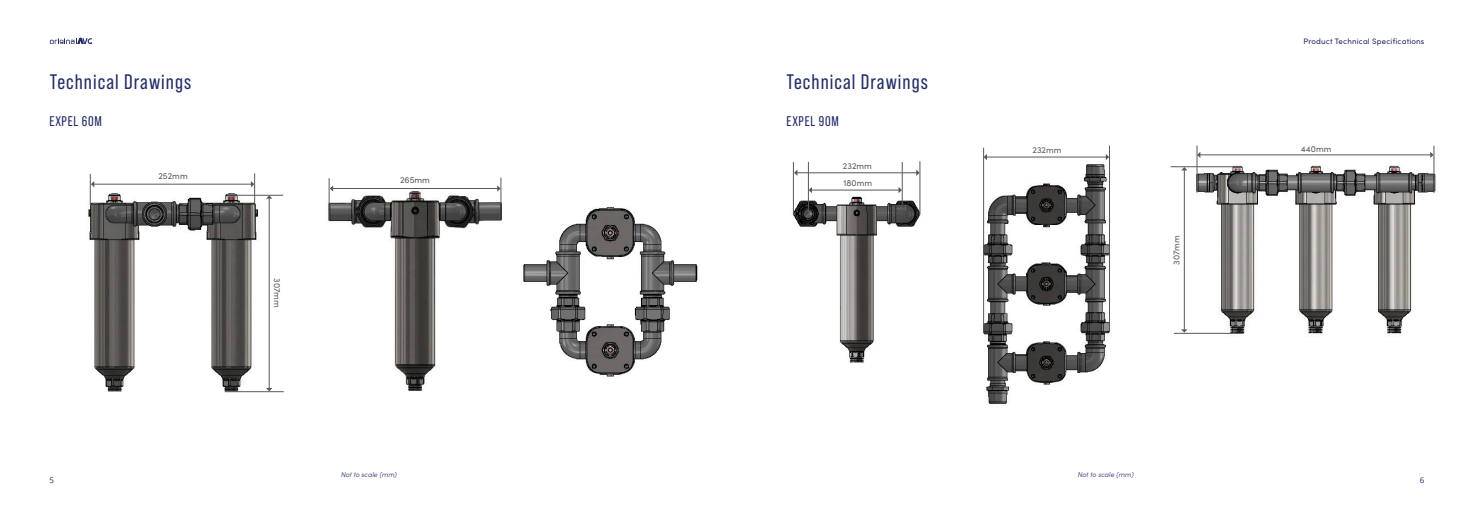
<style>
.page{position:relative;width:1474px;height:521px;background:#fff}
.page>*{position:absolute;margin:0;border:0;box-sizing:border-box;transform-origin:0 0}
.t1{font:21px "Bebas Neue Pro";letter-spacing:.05em;color:#242d68}
.t2{font:14px "Bebas Neue Pro";letter-spacing:.05em;color:#212a67}
.t3{font:8.75px/17.3px "Sofia Pro";color:#595a5c}
.t4{font:7.88px "Sofia Pro";letter-spacing:.025em;color:#212a67}
.t5{font:7.88px "Open Sans";color:#212a67}
.t6{font:italic 300 7px "Sofia Pro";letter-spacing:-.005em;color:#212a67}
</style>
<div class="page">
<svg style="left:50px;top:38px;width:42px;height:6px"></svg>
<img style="left:88px;top:184px;width:610px;height:209px">
<img style="left:792px;top:156px;width:644px;height:248px">
<hr style="left:90px;top:174px;width:1px;height:31px;background:#57585a">
<hr style="left:254px;top:173px;width:1px;height:31px;background:#57585a">
<hr style="left:94px;top:184px;width:157px;height:1px;background:#57585a">
<svg style="left:91px;top:181px;width:3px;height:6px"></svg>
<svg style="left:251px;top:181px;width:3px;height:6px"></svg>
<hr style="left:329px;top:178px;width:1px;height:43px;background:#57585a">
<hr style="left:500px;top:178px;width:1px;height:42px;background:#57585a">
<hr style="left:332px;top:188px;width:166px;height:1px;background:#57585a">
<svg style="left:330px;top:185px;width:3px;height:7px"></svg>
<svg style="left:497px;top:185px;width:3px;height:7px"></svg>
<hr style="left:793px;top:162px;width:1px;height:53px;background:#57585a">
<hr style="left:919px;top:161px;width:1px;height:54px;background:#57585a">
<hr style="left:797px;top:172px;width:119px;height:1px;background:#57585a">
<svg style="left:794px;top:170px;width:3px;height:6px"></svg>
<svg style="left:916px;top:170px;width:3px;height:6px"></svg>
<hr style="left:811px;top:190px;width:88px;height:1px;background:#57585a">
<svg style="left:809px;top:187px;width:3px;height:6px"></svg>
<svg style="left:898px;top:187px;width:4px;height:6px"></svg>
<hr style="left:808px;top:162px;width:1px;height:53px;background:#57585a">
<hr style="left:902px;top:162px;width:1px;height:53px;background:#57585a">
<hr style="left:983px;top:148px;width:1px;height:185px;background:#57585a">
<hr style="left:1109px;top:145px;width:1px;height:186px;background:#57585a">
<hr style="left:986px;top:157px;width:120px;height:1px;background:#57585a">
<svg style="left:983px;top:154px;width:4px;height:6px"></svg>
<svg style="left:1105px;top:154px;width:4px;height:6px"></svg>
<hr style="left:1196px;top:145px;width:1px;height:48px;background:#57585a">
<hr style="left:1199px;top:155px;width:231px;height:1px;background:#57585a">
<svg style="left:1196px;top:152px;width:4px;height:6px"></svg>
<svg style="left:1430px;top:152px;width:3px;height:6px"></svg>
<hr style="left:1433px;top:146px;width:1px;height:47px;background:#57585a">
<hr style="left:227px;top:195px;width:56px;height:1px;background:#57585a">
<hr style="left:225px;top:391px;width:59px;height:1px;background:#57585a">
<hr style="left:269px;top:198px;width:1px;height:190px;background:#57585a">
<svg style="left:266px;top:195px;width:6px;height:4px"></svg>
<svg style="left:266px;top:388px;width:6px;height:3px"></svg>
<hr style="left:1170px;top:166px;width:70px;height:1px;background:#57585a">
<hr style="left:1183px;top:170px;width:1px;height:160px;background:#57585a">
<svg style="left:1181px;top:167px;width:6px;height:3px"></svg>
<svg style="left:1181px;top:329px;width:6px;height:4px"></svg>
<hr style="left:1173px;top:333px;width:70px;height:1px;background:#57585a">
<h1 class="t1" style="left:50px;top:69px;width:143px">Technical Drawings</h1>
<h1 class="t1" style="left:786px;top:69px;width:143px">Technical Drawings</h1>
<h2 class="t2" style="left:50px;top:113px;width:54px">EXPEL 60M</h2>
<h2 class="t2" style="left:786px;top:113px;width:54px">EXPEL 90M</h2>
<p class="t3" style="left:158px;top:167px;width:31px">252mm</p>
<p class="t3" style="left:286px;top:278px;width:31px;rotate:90deg">307mm</p>
<p class="t3" style="left:400px;top:171px;width:31px">265mm</p>
<p class="t3" style="left:843px;top:157px;width:31px">232mm<br>180mm</p>
<p class="t4" style="left:1303px;top:36px;width:122px">Product Technical Specifications</p>
<p class="t3" style="left:1032px;top:141px;width:30px">232mm</p>
<p class="t3" style="left:1300px;top:139px;width:32px">440mm</p>
<p class="t3" style="left:1167px;top:265px;width:31px;rotate:-90deg">307mm</p>
<p class="t6" style="left:341px;top:469px;width:57px">Not to scale (mm)</p>
<p class="t6" style="left:1077px;top:469px;width:57px">Not to scale (mm)</p>
<p class="t5" style="left:50px;top:475px;width:6px">5</p>
<p class="t5" style="left:1419px;top:475px;width:6px">6</p>
</div>
